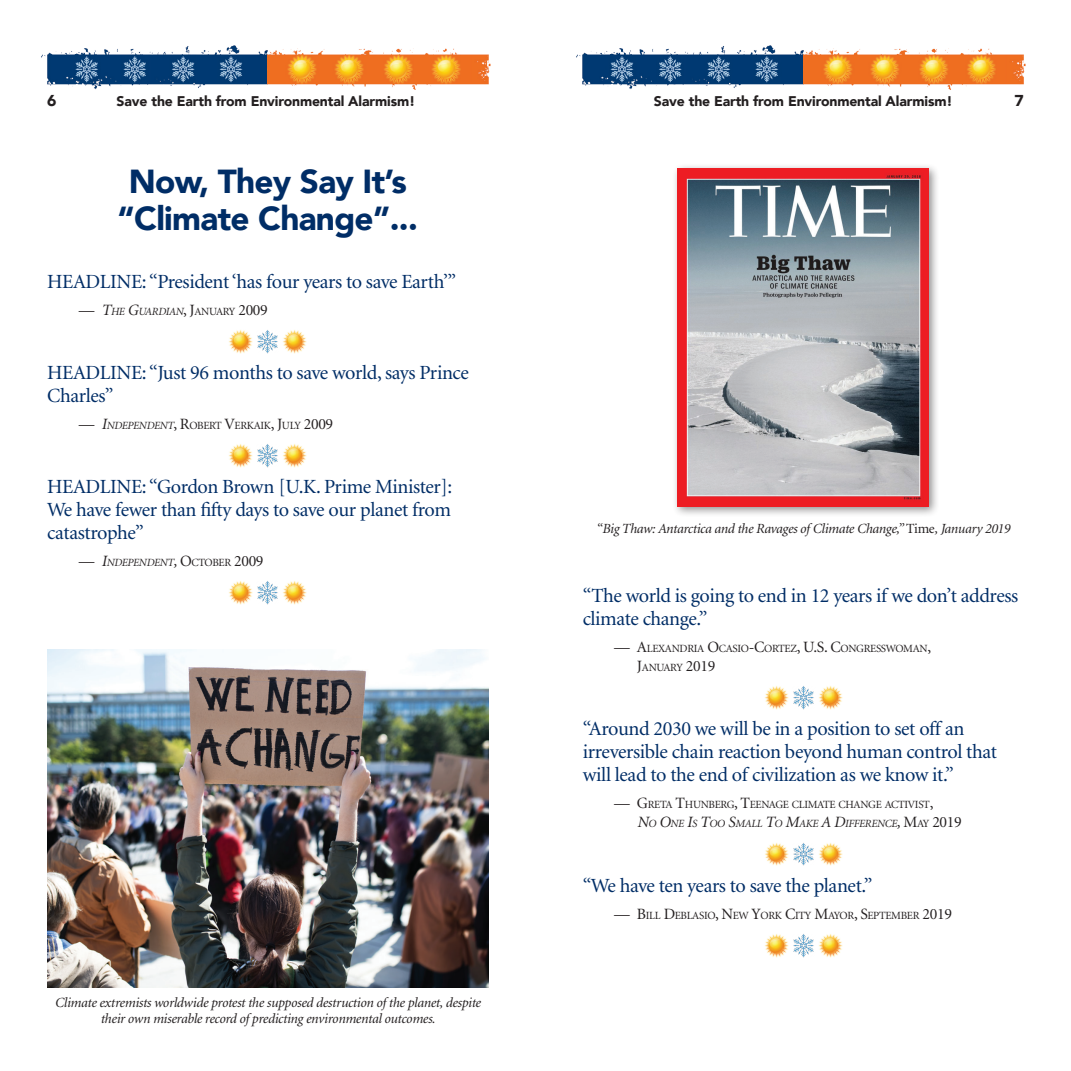
<style>
.page{position:relative;width:1071px;height:1071px;background:#fff}
.page>*{position:absolute;margin:0;border:0;box-sizing:border-box;transform-origin:0 0}
.t1{font:900 33.25px "Avenir";letter-spacing:-.02em;color:#002d66}
.Normal__Web{font:20.12px/22.8px "Minion";letter-spacing:-.02em;color:#002d66}
.t2{font:900 15.75px "Avenir";color:#231f20}
.captions{font:italic 14px/15.8px "Minion";letter-spacing:-.02em;color:#231f20;text-align:center}
.t3{font:900 14px "Avenir";letter-spacing:-.01em;color:#231f20}
.List_Paragraph{font:11.03px "Minion";letter-spacing:-.03em;color:#231f20}
.List_Paragraph-2{font:italic 11.03px "Minion";letter-spacing:-.03em;color:#231f20}
.Normal__Web-2{font:11.03px "Minion";letter-spacing:-.03em;color:#231f20}
.s1{font-style:normal;font-size:15.75px}
.s2{font-size:15.75px}
.s3{font-style:normal}
.s4{font-style:italic;font-size:15.75px}
.s5{font-style:italic}
</style>
<div class="page">
<img style="left:41px;top:45px;width:450px;height:45px">
<img style="left:576px;top:45px;width:450px;height:45px">
<img style="left:229px;top:330px;width:24px;height:23px">
<img style="left:257px;top:330px;width:21px;height:23px">
<img style="left:283px;top:330px;width:24px;height:23px">
<img style="left:229px;top:444px;width:24px;height:23px">
<img style="left:257px;top:444px;width:21px;height:23px">
<img style="left:283px;top:444px;width:24px;height:23px">
<img style="left:229px;top:581px;width:24px;height:23px">
<img style="left:257px;top:581px;width:21px;height:23px">
<img style="left:283px;top:581px;width:24px;height:23px">
<img style="left:765px;top:686px;width:23px;height:24px">
<img style="left:793px;top:686px;width:21px;height:24px">
<img style="left:819px;top:686px;width:23px;height:24px">
<img style="left:765px;top:843px;width:23px;height:23px">
<img style="left:793px;top:843px;width:21px;height:23px">
<img style="left:819px;top:843px;width:23px;height:23px">
<img style="left:765px;top:934px;width:23px;height:23px">
<img style="left:793px;top:934px;width:21px;height:23px">
<img style="left:819px;top:934px;width:23px;height:23px">
<div style="left:672px;top:163px;width:268px;height:355px;background:#231f20;opacity:.5"></div>
<img style="left:678px;top:169px;width:251px;height:338px">
<img style="left:47px;top:650px;width:441px;height:337px">
<p class="t2" style="left:47px;top:87px;width:11px">6</p>
<p class="t3" style="left:117px;top:89px;width:300px">Save the Earth from Environmental Alarmism!</p>
<p class="t3" style="left:654px;top:89px;width:300px">Save the Earth from Environmental Alarmism!</p>
<p class="t2" style="left:1014px;top:87px;width:11px">7</p>
<p class="t1" style="left:129px;top:153px;width:280px">Now, They Say It’s</p>
<p class="t1" style="left:118px;top:190px;width:302px">“Climate Change”...</p>
<p class="Normal__Web" style="left:47px;top:270px;width:411px">HEADLINE: “President ‘has four years to save Earth’”</p>
<p class="List_Paragraph-2" style="left:79px;top:306px;width:191px"><span class="s1">—</span> <span class="s2">T</span>HE <span class="s2">G</span>UARDIAN<span class="s1">, J</span><span class="s3">ANUARY</span> <span class="s1">2009</span></p>
<p class="Normal__Web" style="left:47px;top:362px;width:423px">HEADLINE: “Just 96 months to save world, says Prince<br>Charles”</p>
<p class="List_Paragraph" style="left:79px;top:420px;width:256px"><span class="s2">—</span> <span class="s4">I</span><span class="s5">NDEPENDENT</span><span class="s2">, R</span>OBERT <span class="s2">V</span>ERKAIK<span class="s2">, J</span>ULY <span class="s2">2009</span></p>
<p class="Normal__Web" style="left:47px;top:476px;width:407px;text-align:justify">HEADLINE: “Gordon Brown [U.K. Prime Minister]:<br>We have fewer than fifty days to save our planet from catastrophe”</p>
<p class="List_Paragraph-2" style="left:79px;top:557px;width:186px"><span class="s1">—</span> <span class="s2">I</span>NDEPENDENT<span class="s2">,</span> <span class="s1">O</span><span class="s3">CTOBER</span> <span class="s1">2009</span></p>
<p class="captions" style="left:55px;top:995px;width:427px">Climate extremists worldwide protest the supposed destruction of the planet, despite their own miserable record of predicting environmental outcomes.</p>
<p class="captions" style="left:596px;top:521px;width:415px">“Big Thaw: Antarctica and the Ravages of Climate Change,” <span class="s3">Time</span>, January 2019</p>
<p class="Normal__Web" style="left:583px;top:585px;width:437px">“The world is going to end in 12 years if we don’t address climate change.”</p>
<p class="List_Paragraph" style="left:614px;top:643px;width:318px"><span class="s2">— A</span>LEXANDRIA <span class="s2">O</span>CASIO<span class="s2">-C</span>ORTEZ<span class="s2">, U.S. C</span>ONGRESSWOMAN<span class="s2">,</span></p>
<p class="List_Paragraph" style="left:637px;top:662px;width:80px"><span class="s2">J</span>ANUARY <span class="s2">2019</span></p>
<p class="Normal__Web" style="left:583px;top:718px;width:416px">“Around 2030 we will be in a position to set off an irreversible chain reaction beyond human control that will lead to the end of civilization as we know it.”</p>
<p class="List_Paragraph" style="left:614px;top:799px;width:321px"><span class="s2">— G</span>RETA <span class="s2">T</span>HUNBERG<span class="s2">, T</span>EENAGE CLIMATE CHANGE ACTIVIST<span class="s2">,</span></p>
<p class="List_Paragraph-2" style="left:637px;top:818px;width:326px"><span class="s2">N</span>O <span class="s2">O</span>NE <span class="s2">I</span>S <span class="s2">T</span>OO <span class="s2">S</span>MALL <span class="s2">T</span>O <span class="s2">M</span>AKE <span class="s2">A D</span>IFFERENCE<span class="s2">,</span> <span class="s1">M</span><span class="s3">AY</span> <span class="s1">2019</span></p>
<p class="Normal__Web" style="left:583px;top:875px;width:291px">“We have ten years to save the planet.”</p>
<p class="Normal__Web-2" style="left:614px;top:910px;width:339px"><span class="s2">— B</span>ILL <span class="s2">D</span>EBLASIO<span class="s2">, N</span>EW <span class="s2">Y</span>ORK <span class="s2">C</span>ITY <span class="s2">M</span>AYOR<span class="s2">, S</span>EPTEMBER <span class="s2">2019</span></p>
</div>
